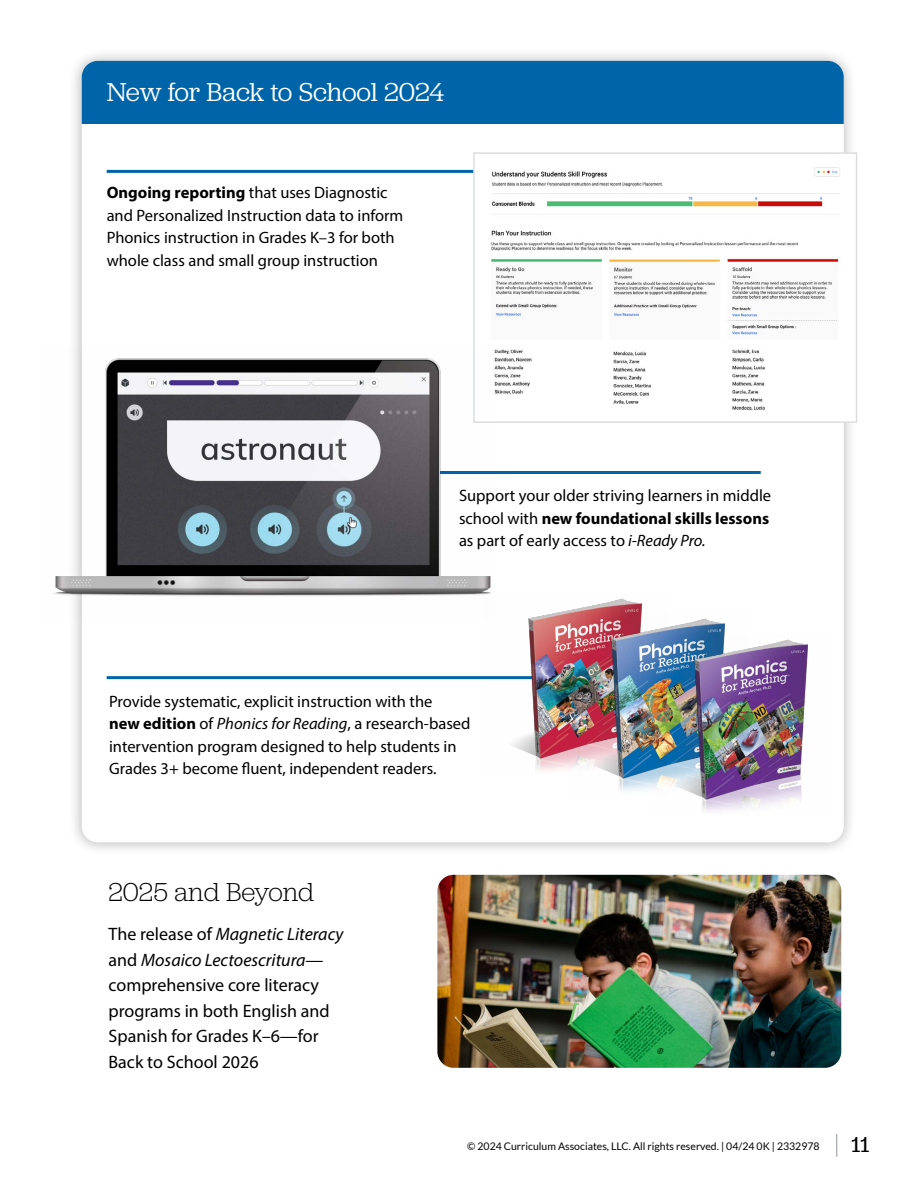
<style>
.page{position:relative;width:918px;height:1188px;background:#fff}
.page>*{position:absolute;margin:0;border:0;box-sizing:border-box;transform-origin:0 0}
.t1{font:27px "Jubilat";letter-spacing:-.01em;color:#fff}
.t2{font:300 27px "Jubilat";color:#000}
.t3{font:22.5px "Jubilat";color:#000}
.t4{font:18px/25.5px "Myriad Pro";color:#000}
.t5{font:16.5px/22.5px "Myriad Pro";color:#000}
.t6{font:10.5px "Lato";color:#000}
.s1{font-weight:700}
.s2{font-style:italic}
</style>
<div class="page">
<svg style="left:836px;top:1134px;width:1px;height:23px"></svg>
<div style="left:68px;top:47px;width:790px;height:809px;background:#000;opacity:.3"></div>
<div style="left:82px;top:61px;width:762px;height:781px;background:#fff;border-radius:16px"></div>
<div style="left:82px;top:61px;width:762px;height:63px;background:#0064a8"></div>
<hr style="left:107px;top:170px;width:421px;height:3px;background:#0064a8">
<div style="left:473px;top:152px;width:384px;height:271px;background:#fff;border:2px solid #dcddde"></div>
<img style="left:492px;top:167px;width:348px;height:41px">
<hr style="left:107px;top:676px;width:461px;height:3px;background:#0064a8">
<img style="left:485px;top:598px;width:157px;height:173px">
<img style="left:568px;top:614px;width:157px;height:177px">
<img style="left:651px;top:634px;width:157px;height:178px">
<hr style="left:299px;top:471px;width:462px;height:3px;background:#0064a8">
<img style="left:53px;top:347px;width:443px;height:271px">
<img style="left:437px;top:875px;width:404px;height:193px">
<h1 class="t1" style="left:107px;top:75px;width:339px">New for Back to School 2024</h1>
<p class="t5" style="left:107px;top:181px;width:298px"><span class="s1">Ongoing reporting</span> that uses Diagnostic and Personalized Instruction data to inform Phonics instruction in Grades K–3 for both whole class and small group instruction</p>
<p class="t5" style="left:459px;top:484px;width:314px">Support your older striving learners in middle school with <span class="s1">new foundational skills lessons </span>as part of early access to <span class="s2">i-Ready Pro.</span></p>
<p class="t5" style="left:109px;top:690px;width:363px">Provide systematic, explicit instruction with the<br><span class="s1">new edition</span> of <span class="s2">Phonics for Reading</span>, a research-based intervention program designed to help students in Grades 3+ become fluent, independent readers.</p>
<h1 class="t2" style="left:109px;top:876px;width:207px">2025 and Beyond</h1>
<p class="t4" style="left:109px;top:921px;width:236px">The release of <span class="s2">Magnetic Literacy </span>and <span class="s2">Mosaico Lectoescritura</span>— comprehensive core literacy programs in both English and<br>Spanish for Grades K–6—for<br>Back to School 2026</p>
<p class="t6" style="left:467px;top:1140px;width:354px">© 2024 Curriculum Associates, LLC. All rights reserved. | 04/24 0K | 2332978</p>
<h2 class="t3" style="left:851px;top:1131px;width:20px">11</h2>
</div>
